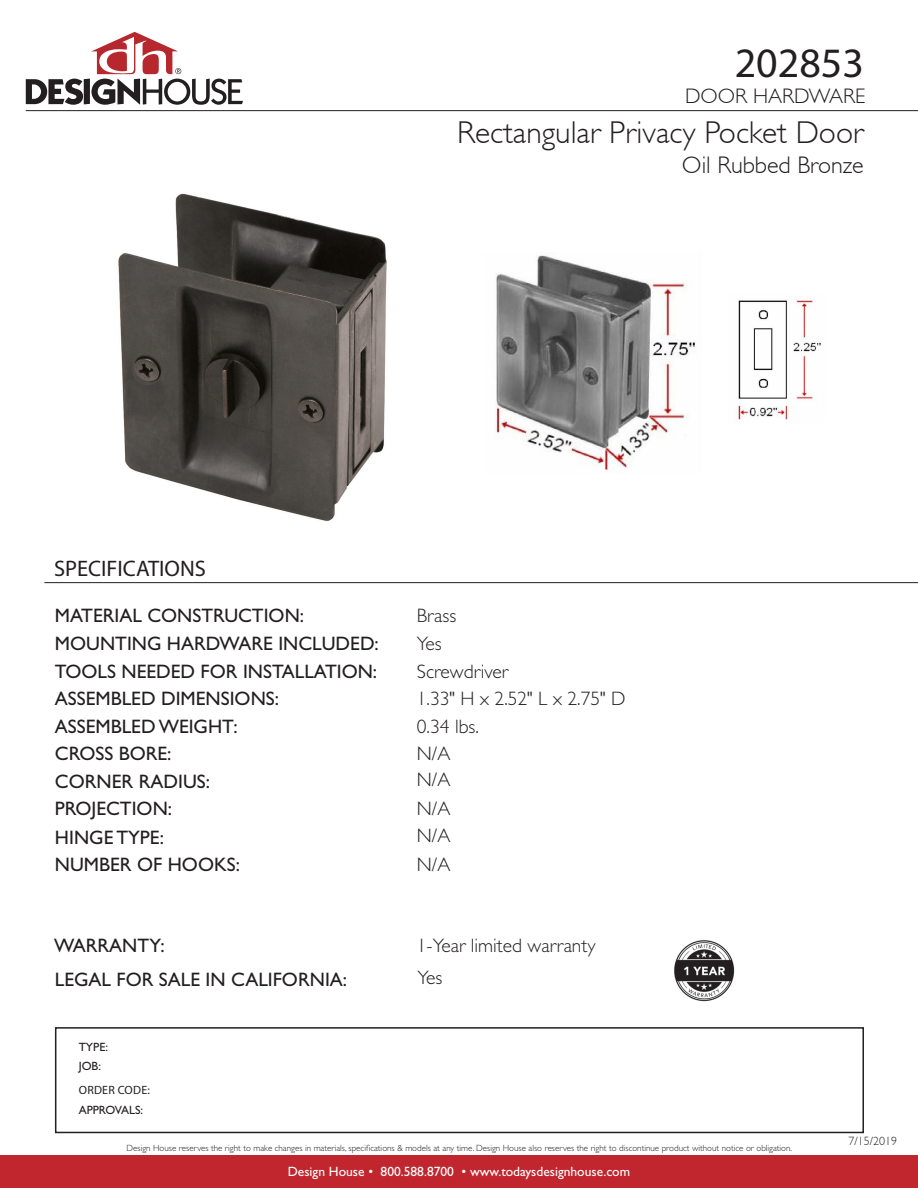
<style>
.page{position:relative;width:918px;height:1188px;background:#fff}
.page>*{position:absolute;margin:0;border:0;box-sizing:border-box;transform-origin:0 0}
.t1{font:42px "Myriad Pro";color:#231f20}
.t2{font:300 31.5px "Gill Sans";color:#231f20}
.t3{font:300 24px "Gill Sans";color:#231f20}
.t4{font:22.5px "Myriad Pro";color:#231f20}
.t5{font:300 21px "Gill Sans";color:#231f20}
.t6{font:19.5px "Gill Sans Std";color:#231f20}
.t7{font:300 19.5px "Gill Sans Std";color:#231f20}
.t8{font:13.5px "Gill Sans Std";color:#fff}
.t9{font:12px "Gill Sans Std";color:#231f20}
.t10{font:12px "Myriad Pro";letter-spacing:.02em;color:#231f20}
.t11{font:300 12px "Gill Sans";color:#231f20}
.t12{font:300 9px "Gill Sans Std";color:#231f20}
</style>
<div class="page">
<div style="left:0;top:1156px;width:918px;height:32px;background:#c1262f"></div>
<svg style="left:26px;top:32px;width:217px;height:73px"></svg>
<img style="left:118px;top:193px;width:269px;height:328px">
<img style="left:494px;top:255px;width:327px;height:217px">
<img style="left:674px;top:940px;width:61px;height:61px">
<div style="left:55px;top:1027px;width:809px;height:106px;border:2px solid #231f20"></div>
<hr style="left:26px;top:110px;width:892px;height:1px;background:#231f20">
<hr style="left:44px;top:582px;width:874px;height:1px;background:#231f20">
<p class="t1" style="left:735px;top:37px;width:131px">202853</p>
<p class="t5" style="left:685px;top:84px;width:182px">DOOR HARDWARE</p>
<p class="t2" style="left:457px;top:115px;width:408px">Rectangular Privacy Pocket Door</p>
<p class="t3" style="left:682px;top:152px;width:183px">Oil Rubbed Bronze</p>
<p class="t4" style="left:54px;top:554px;width:154px">SPECIFICATIONS</p>
<p class="t6" style="left:55px;top:605px;width:251px">MATERIAL CONSTRUCTION:</p>
<p class="t7" style="left:417px;top:605px;width:41px">Brass</p>
<p class="t6" style="left:55px;top:632px;width:325px">MOUNTING HARDWARE INCLUDED:</p>
<p class="t7" style="left:417px;top:632px;width:26px">Yes</p>
<p class="t6" style="left:55px;top:660px;width:324px">TOOLS NEEDED FOR INSTALLATION:</p>
<p class="t7" style="left:417px;top:660px;width:93px">Screwdriver</p>
<p class="t6" style="left:55px;top:687px;width:226px">ASSEMBLED DIMENSIONS:</p>
<p class="t7" style="left:417px;top:688px;width:210px">1.33" H x 2.52" L x 2.75" D</p>
<p class="t6" style="left:55px;top:715px;width:184px">ASSEMBLED WEIGHT:</p>
<p class="t7" style="left:417px;top:715px;width:64px">0.34 lbs.</p>
<p class="t6" style="left:55px;top:742px;width:118px">CROSS BORE:</p>
<p class="t7" style="left:417px;top:743px;width:35px">N/A</p>
<p class="t6" style="left:55px;top:770px;width:157px">CORNER RADIUS:</p>
<p class="t7" style="left:417px;top:769px;width:35px">N/A</p>
<p class="t6" style="left:55px;top:797px;width:119px">PROJECTION:</p>
<p class="t7" style="left:417px;top:797px;width:35px">N/A</p>
<p class="t6" style="left:55px;top:826px;width:111px">HINGE TYPE:</p>
<p class="t7" style="left:417px;top:825px;width:35px">N/A</p>
<p class="t6" style="left:55px;top:854px;width:187px">NUMBER OF HOOKS:</p>
<p class="t7" style="left:417px;top:854px;width:35px">N/A</p>
<p class="t6" style="left:54px;top:934px;width:112px">WARRANTY:</p>
<p class="t6" style="left:55px;top:968px;width:294px">LEGAL FOR SALE IN CALIFORNIA:</p>
<p class="t9" style="left:79px;top:1040px;width:31px">TYPE:</p>
<p class="t9" style="left:79px;top:1059px;width:24px">JOB:</p>
<p class="t10" style="left:79px;top:1082px;width:73px">ORDER CODE:</p>
<p class="t9" style="left:79px;top:1103px;width:66px">APPROVALS:</p>
<p class="t7" style="left:417px;top:934px;width:180px">1-Year limited warranty</p>
<p class="t7" style="left:418px;top:966px;width:26px">Yes</p>
<p class="t12" style="left:127px;top:1143px;width:667px">Design House reserves the right to make changes in materials, specifications &amp; models at any time. Design House also reserves the right to discontinue product without notice or obligation.</p>
<p class="t8" style="left:288px;top:1164px;width:344px">Design House • 800.588.8700 • www.todaysdesignhouse.com</p>
<p class="t11" style="left:848px;top:1134px;width:50px">7/15/2019</p>
</div>
